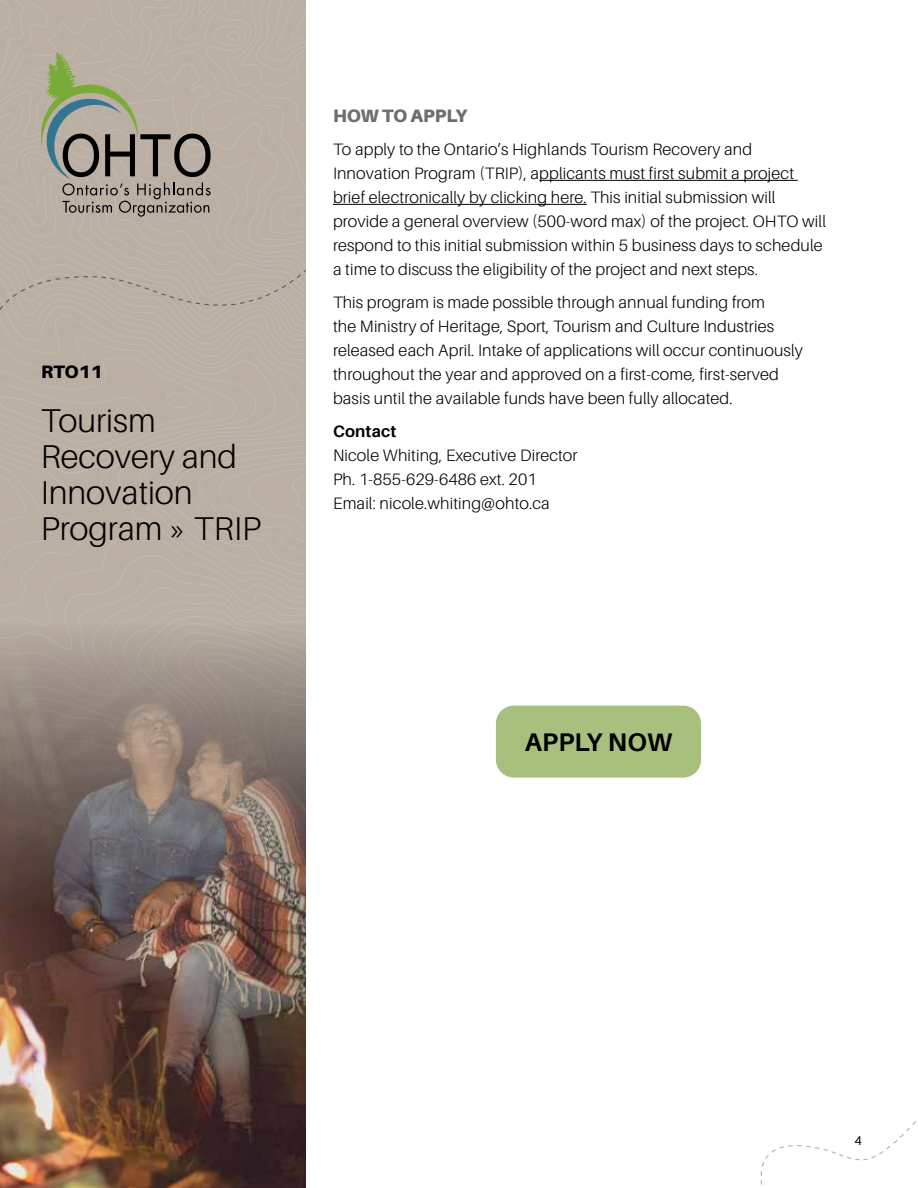
<style>
.page{position:relative;width:918px;height:1188px;background:#fff}
.page>*{position:absolute;margin:0;border:0;box-sizing:border-box;transform-origin:0 0}
.t1{font:300 33px/36px "Aileron";color:#000}
.t2{font:700 25.5px "Aileron";letter-spacing:.01em;color:#000}
.t3{font:900 18px "Aileron";color:#6e6e70}
.t4{font:900 18px "Aileron";color:#000}
.t5{font:300 16.5px/24px "Aileron";letter-spacing:.01em;color:#000}
.t6{font:700 16.5px "Aileron";letter-spacing:.01em;color:#000}
.t7{font:12.75px "Aileron";color:#000}
</style>
<div class="page">
<svg style="left:760px;top:1121px;width:156px;height:64px"></svg>
<svg style="left:0;top:0;width:306px;height:625px;background:#b6ab9f"></svg>
<img style="left:0;top:625px;width:306px;height:563px">
<hr style="left:539px;top:180px;width:259px;height:1px;background:#000">
<hr style="left:333px;top:204px;width:254px;height:1px;background:#000">
<div style="left:496px;top:706px;width:205px;height:72px;background:#a9bf7e;border-radius:18px"></div>
<p class="t4" style="left:41px;top:362px;width:63px">RTO11</p>
<h1 class="t1" style="left:41px;top:403px;width:222px">Tourism<br>Recovery and<br>Innovation<br>Program » TRIP</h1>
<p class="t3" style="left:333px;top:105px;width:136px">HOW TO APPLY</p>
<p class="t5" style="left:333px;top:137px;width:494px">To apply to the Ontario’s Highlands Tourism Recovery and Innovation Program (TRIP), applicants must first submit a project brief electronically by clicking here. This initial submission will provide a general overview (500-word max) of the project. OHTO will respond to this initial submission within 5 business days to schedule a time to discuss the eligibility of the project and next steps.</p>
<p class="t5" style="left:333px;top:290px;width:472px">This program is made possible through annual funding from<br>the Ministry of Heritage, Sport, Tourism and Culture Industries released each April. Intake of applications will occur continuously throughout the year and approved on a first-come, first-served basis until the available funds have been fully allocated.</p>
<p class="t6" style="left:333px;top:422px;width:65px">Contact</p>
<p class="t5" style="left:333px;top:443px;width:246px">Nicole Whiting, Executive Director<br>Ph. 1-855-629-6486 ext. 201<br>Email: nicole.whiting@ohto.ca</p>
<h2 class="t2" style="left:525px;top:728px;width:149px">APPLY NOW</h2>
<p class="t7" style="left:855px;top:1133px;width:9px">4</p>
</div>
